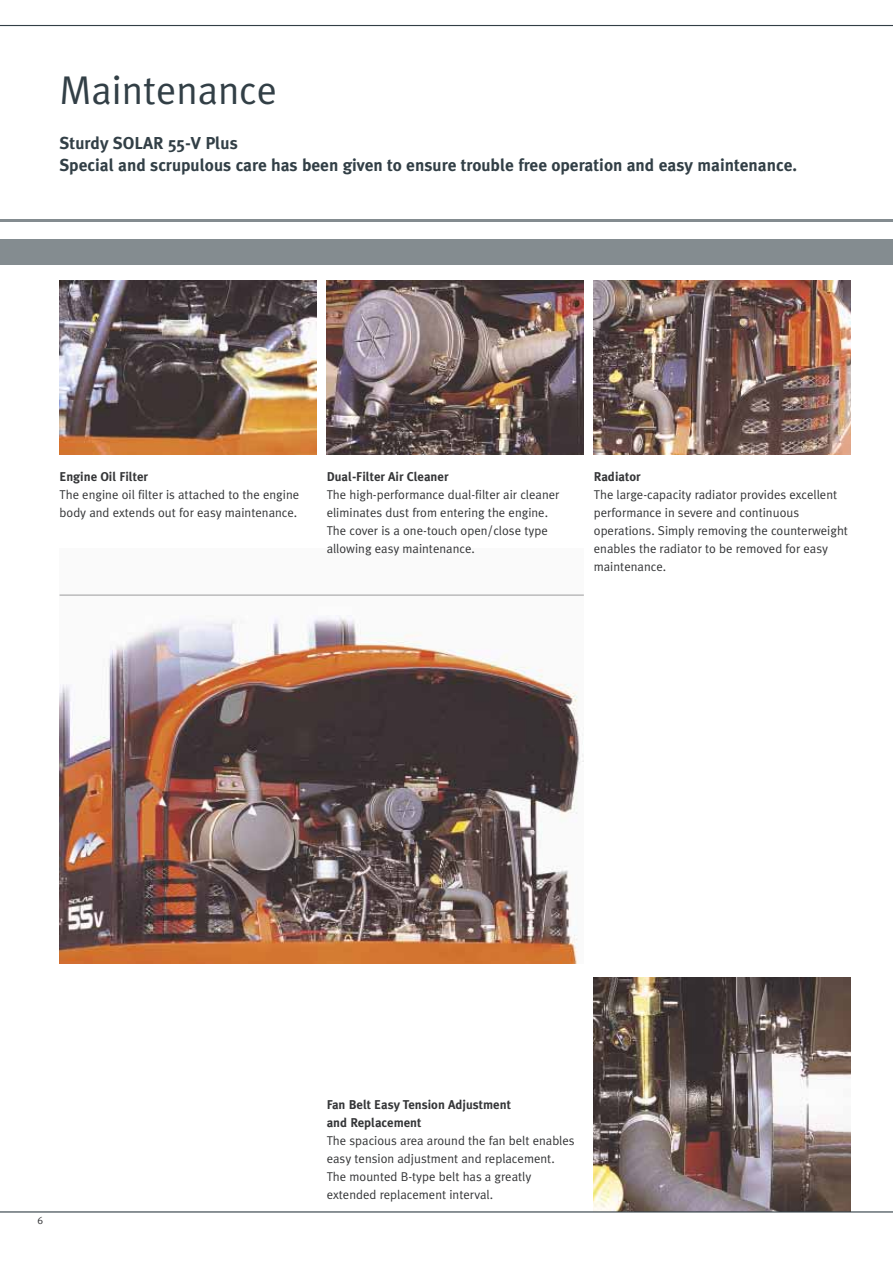
<style>
.page{position:relative;width:893px;height:1263px;background:#fff}
.page>*{position:absolute;margin:0;border:0;box-sizing:border-box;transform-origin:0 0}
.t1{font:40.2px "Meta Plus Normal";color:#323f46}
.t2{font:700 17.25px/22.5px "Meta Plus";color:#323f46}
.t3{font:12.75px/18px "Meta Plus Normal";color:#353638}
.t4{font:700 12.75px/18px "Meta Plus";color:#353638}
.t5{font:10.5px "Meta Plus Normal";color:#353638}
</style>
<div class="page">
<img style="left:594px;top:978px;width:256px;height:233px">
<hr style="left:0;top:25px;width:893px;height:1px;background:#323f46">
<hr style="left:0;top:1211px;width:893px;height:1px;background:#323f46">
<div style="left:0;top:239px;width:893px;height:26px;background:#848c90"></div>
<hr style="left:0;top:220px;width:893px;height:2px;background:#848c90">
<img style="left:60px;top:594px;width:524px;height:369px">
<hr style="left:60px;top:595px;width:524px;height:1px;background:#9a9a9b">
<img style="left:60px;top:281px;width:256px;height:174px">
<img style="left:327px;top:281px;width:256px;height:174px">
<img style="left:594px;top:281px;width:256px;height:174px">
<h1 class="t1" style="left:60px;top:75px;width:219px">Maintenance</h1>
<h2 class="t2" style="left:60px;top:133px;width:739px">Sturdy SOLAR 55-V Plus<br>Special and scrupulous care has been given to ensure trouble free operation and easy maintenance.</h2>
<p class="t4" style="left:60px;top:468px;width:90px">Engine Oil Filter</p>
<p class="t3" style="left:60px;top:486px;width:241px">The engine oil filter is attached to the engi ne body and extends out for easy mainte nance.</p>
<p class="t4" style="left:327px;top:468px;width:123px">Dual-Filter Air Cleaner</p>
<p class="t3" style="left:327px;top:486px;width:234px">The high-performance dual-filter air cleaner eliminates dust from entering the engine.<br>The cover is a one-touch open/close type allowing easy maintenance.</p>
<p class="t4" style="left:594px;top:468px;width:48px">Radiator</p>
<p class="t3" style="left:594px;top:486px;width:256px">The large-capacity radiator provides excel lent performance in severe and continuous operations. Simply removing the counter weight enables the radiator to be removed for easy maintenance.</p>
<p class="t5" style="left:37px;top:1217px;width:7px">6</p>
<p class="t4" style="left:327px;top:1097px;width:186px">Fan Belt Easy Tension Adjustment and Replacement</p>
<p class="t3" style="left:327px;top:1133px;width:250px">The spacious area around the fan belt enables easy tension adjustment and replacement.<br>The mounted B-type belt has a greatly<br>exten ded replacement interval.</p>
</div>
